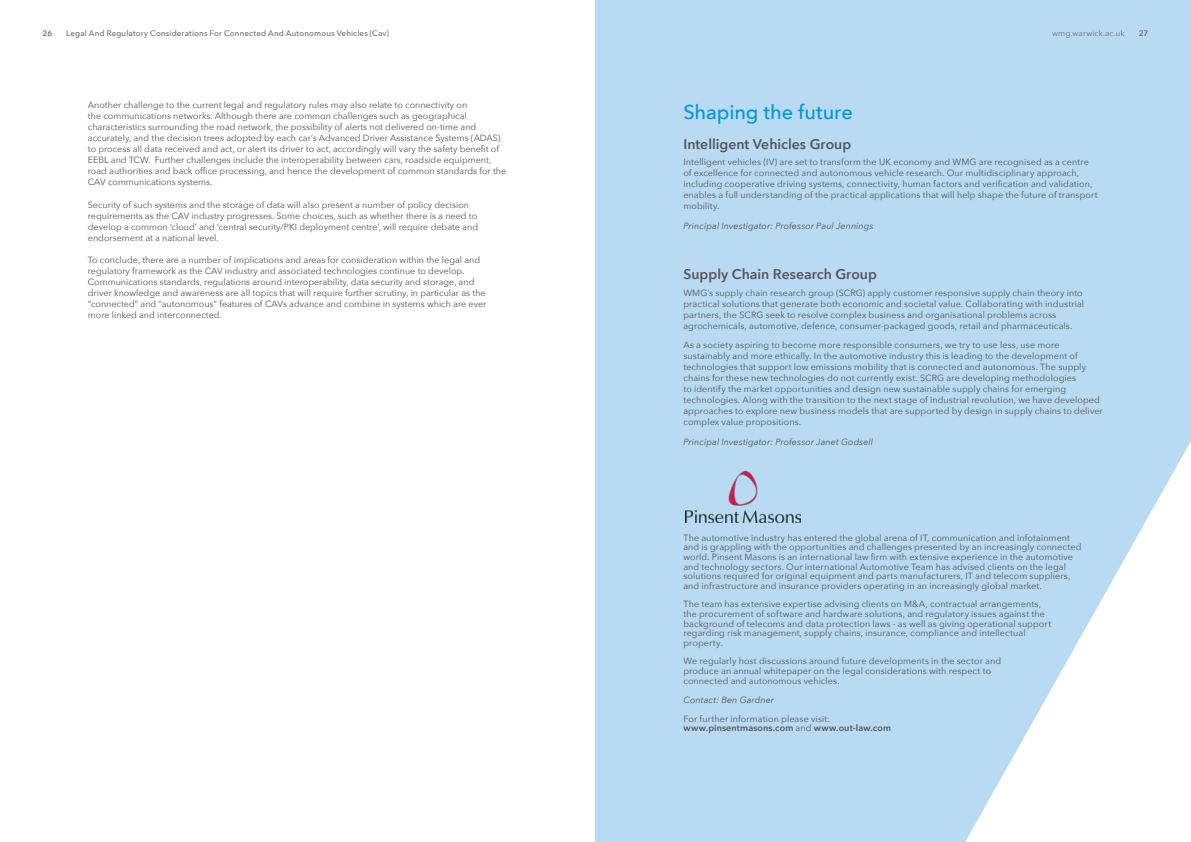
<style>
.page{position:relative;width:1191px;height:842px;background:#fff}
.page>*{position:absolute;margin:0;border:0;box-sizing:border-box;transform-origin:0 0}
.t1{font:500 20px "Avenir Next";letter-spacing:-.005em;color:#0098d8}
.t2{font:600 14px "Avenir Next";color:#55565a}
.t3{font:9px/11px "Avenir Next";letter-spacing:.005em;color:#55565a}
.t4{font:italic 9px "Avenir Next";letter-spacing:.01em;color:#55565a}
.t5{font:500 8px "Avenir Next";letter-spacing:.015em;color:#706f6f}
.t6{font:8px "Avenir Next";letter-spacing:.015em;color:#706f6f}
.t7{font:600 8px "Avenir Next";color:#706f6f}
.s1{font-weight:600}
</style>
<div class="page">
<div style="left:595px;top:0;width:596px;height:842px;background:#b9daf3"></div>
<svg style="left:965px;top:441px;width:226px;height:401px"></svg>
<img style="left:686px;top:471px;width:114px;height:51px">
<p class="t7" style="left:43px;top:27px;width:11px">26</p>
<p class="t5" style="left:66px;top:27px;width:324px">Legal And Regulatory Considerations For Connected And Autonomous Vehicles (Cav)</p>
<p class="t6" style="left:1052px;top:27px;width:74px">wmg.warwick.ac.uk</p>
<p class="t7" style="left:1138px;top:27px;width:11px">27</p>
<p class="t3" style="left:88px;top:99px;width:420px">Another challenge to the current legal and regulatory rules may also relate to connectivity on<br>the communications networks. Although there are common challenges such as geographical characteristics surrounding the road network, the possibility of alerts not delivered on-time and accurately, and the decision trees adopted by each car’s Advanced Driver Assistance Systems (ADAS) to process all data received and act, or alert its driver to act, accordingly will vary the safety benefit of EEBL and TCW. Further challenges include the interoperability between cars, roadside equipment, road authorities and back office processing, and hence the development of common standards for the CAV communications systems.</p>
<p class="t3" style="left:88px;top:199px;width:392px">Security of such systems and the storage of data will also present a number of policy decision requirements as the CAV industry progresses. Some choices, such as whether there is a need to develop a common ‘cloud’ and ‘central security/PKI deployment centre’, will require debate and endorsement at a national level.</p>
<p class="t3" style="left:88px;top:254px;width:400px">To conclude, there are a number of implications and areas for consideration within the legal and regulatory framework as the CAV industry and associated technologies continue to develop.<br>Communications standards, regulations around interoperability, data security and storage, and driver knowledge and awareness are all topics that will require further scrutiny, in particular as the “connected” and “autonomous” features of CAVs advance and combine in systems which are ever more linked and interconnected.</p>
<h1 class="t1" style="left:683px;top:95px;width:171px">Shaping the future</h1>
<h2 class="t2" style="left:683px;top:132px;width:169px">Intelligent Vehicles Group</h2>
<p class="t3" style="left:683px;top:156px;width:416px">Intelligent vehicles (IV) are set to transform the UK economy and WMG are recognised as a centre of excellence for connected and autonomous vehicle research. Our multidisciplinary approach, including cooperative driving systems, connectivity, human factors and verification and validation, enables a full understanding of the practical applications that will help shape the future of transport mobility.</p>
<p class="t4" style="left:683px;top:218px;width:192px">Principal Investigator: Professor Paul Jennings</p>
<h2 class="t2" style="left:683px;top:262px;width:195px">Supply Chain Research Group</h2>
<p class="t3" style="left:683px;top:287px;width:402px">WMG’s supply chain research group (SCRG) apply customer responsive supply chain theory into practical solutions that generate both economic and societal value. Collaborating with industrial partners, the SCRG seek to resolve complex business and organisational problems across agrochemicals, automotive, defence, consumer-packaged goods, retail and pharmaceuticals.</p>
<p class="t3" style="left:683px;top:339px;width:421px">As a society aspiring to become more responsible consumers, we try to use less, use more sustainably and more ethically. In the automotive industry this is leading to the development of technologies that support low emissions mobility that is connected and autonomous. The supply chains for these new technologies do not currently exist. SCRG are developing methodologies<br>to identify the market opportunities and design new sustainable supply chains for emerging technologies. Along with the transition to the next stage of industrial revolution, we have developed approaches to explore new business models that are supported by design in supply chains to deliver complex value propositions.</p>
<p class="t4" style="left:683px;top:434px;width:191px">Principal Investigator: Professor Janet Godsell</p>
<p class="t3" style="left:683px;top:532px;width:399px;line-height:9.7px">The automotive industry has entered the global arena of IT, communication and infotainment and is grappling with the opportunities and challenges presented by an increasingly connected world. Pinsent Masons is an international law firm with extensive experience in the automotive and technology sectors. Our international Automotive Team has advised clients on the legal solutions required for original equipment and parts manufacturers, IT and telecom suppliers, and infrastructure and insurance providers operating in an increasingly global market.</p>
<p class="t3" style="left:683px;top:599px;width:369px;line-height:9.7px">The team has extensive expertise advising clients on M&amp;A, contractual arrangements, the procurement of software and hardware solutions, and regulatory issues against the background of telecoms and data protection laws - as well as giving operational support regarding risk management, supply chains, insurance, compliance and intellectual property.</p>
<p class="t3" style="left:683px;top:656px;width:319px;line-height:9.7px">We regularly host discussions around future developments in the sector and produce an annual whitepaper on the legal considerations with respect to connected and autonomous vehicles.</p>
<p class="t4" style="left:683px;top:692px;width:92px">Contact: Ben Gardner</p>
<p class="t3" style="left:683px;top:713px;width:209px;line-height:9.7px">For further information please visit: <span class="s1">www.pinsentmasons.com</span> and <span class="s1">www.out-law.com</span></p>
</div>
